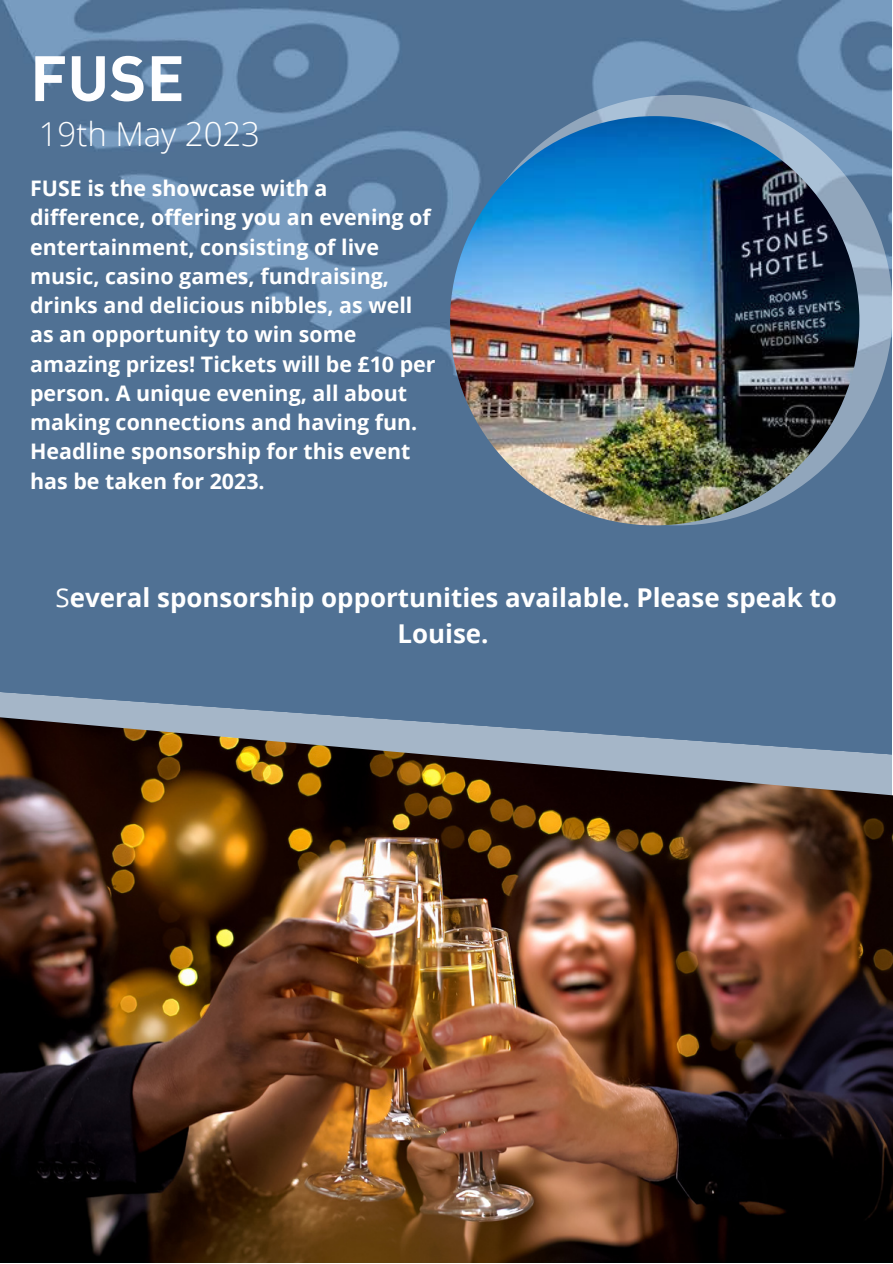
<style>
.page{position:relative;width:893px;height:1264px;background:#fff}
.page>*{position:absolute;margin:0;border:0;box-sizing:border-box;transform-origin:0 0}
.t1{font:700 63px "DIN";color:#fefeff}
.t2{font:300 33px "Open Sans";color:#fff}
.t3{font:700 25.95px/36px "Open Sans";color:#fff;text-align:center}
.t4{font:700 21.45px/29.2px "Open Sans";color:#fff}
.s1{font-weight:400}
</style>
<div class="page">
<img style="left:0;top:0;width:891px;height:687px">
<svg style="left:462px;top:95px;width:430px;height:430px;background:#97acc2"></svg>
<img style="left:450px;top:116px;width:409px;height:409px;border-radius:50%">
<svg style="left:0;top:687px;width:892px;height:30px;background:#5d7c9c"></svg>
<img style="left:0;top:717px;width:892px;height:545px">
<h1 class="t1" style="left:30px;top:37px;width:156px">FUSE</h1>
<h2 class="t2" style="left:39px;top:111px;width:223px">19th May 2023</h2>
<p class="t4" style="left:30px;top:173px;width:407px">FUSE is the showcase with a difference, offering you an evening of entertainment, consisting of live music, casino games, fundraising, drinks and delicious nibbles, as well as an opportunity to win some amazing prizes! Tickets will be £10 per person. A unique evening, all about making connections and having fun.<br>Headline sponsorship for this event has be taken for 2023.</p>
<p class="t3" style="left:56px;top:579px;width:782px"><span class="s1">S</span>everal sponsorship opportunities available. Please speak to<br>Louise.</p>
</div>
